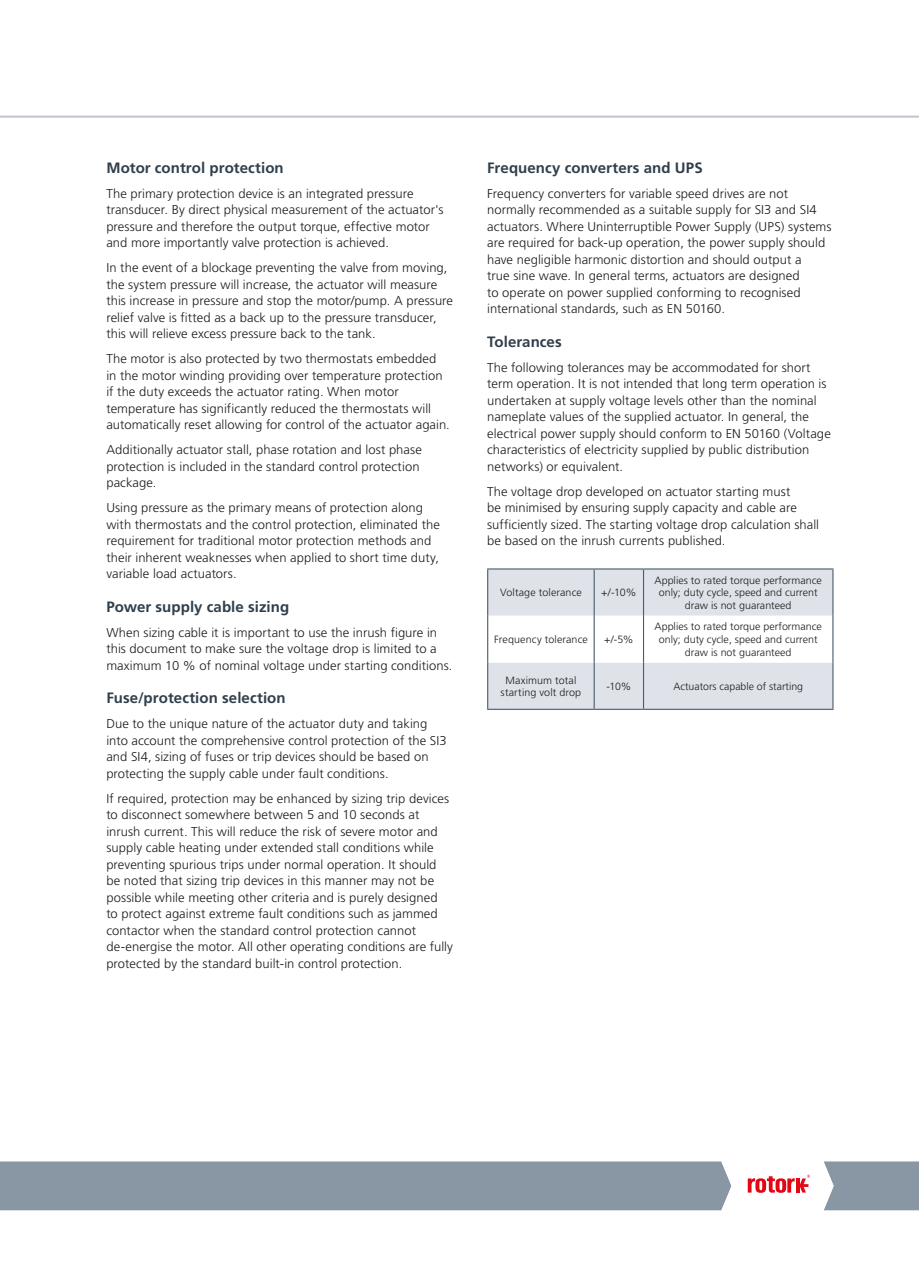
<style>
.page{position:relative;width:919px;height:1263px;background:#fff}
.page>*{position:absolute;margin:0;border:0;box-sizing:border-box;transform-origin:0 0}
.t1{font:700 15px "Frutiger LT Std";letter-spacing:.005em;color:#303f4c}
.t2{font:300 12.75px/16.5px "Frutiger LT Std";letter-spacing:.005em;color:#1d1d1b}
.t3{font:300 10.5px/12.6px "Frutiger LT Std";color:#1d1d1b;text-align:center}
</style>
<div class="page">
<hr style="left:0;top:116px;width:918px;height:2px;background:#c1c7d1">
<svg style="left:0;top:1161px;width:918px;height:49px"></svg>
<div style="left:488px;top:569px;width:344px;height:140px;background:#dfe3e9"></div>
<svg style="left:488px;top:616px;width:344px;height:46px"></svg>
<hr style="left:487px;top:568px;width:107px;height:1px;background:#485d6e">
<hr style="left:487px;top:569px;width:1px;height:47px;background:#485d6e">
<hr style="left:594px;top:568px;width:49px;height:1px;background:#485d6e">
<hr style="left:593px;top:569px;width:1px;height:47px;background:#485d6e">
<hr style="left:643px;top:568px;width:190px;height:1px;background:#485d6e">
<hr style="left:643px;top:569px;width:1px;height:47px;background:#485d6e">
<hr style="left:832px;top:569px;width:1px;height:47px;background:#485d6e">
<hr style="left:487px;top:616px;width:1px;height:46px;background:#485d6e">
<hr style="left:593px;top:616px;width:1px;height:46px;background:#485d6e">
<hr style="left:643px;top:616px;width:1px;height:46px;background:#485d6e">
<hr style="left:832px;top:616px;width:1px;height:46px;background:#485d6e">
<hr style="left:487px;top:662px;width:1px;height:47px;background:#485d6e">
<hr style="left:593px;top:662px;width:1px;height:47px;background:#485d6e">
<hr style="left:643px;top:662px;width:1px;height:47px;background:#485d6e">
<hr style="left:832px;top:662px;width:1px;height:47px;background:#485d6e">
<hr style="left:487px;top:709px;width:107px;height:1px;background:#485d6e">
<hr style="left:594px;top:709px;width:49px;height:1px;background:#485d6e">
<hr style="left:643px;top:709px;width:190px;height:1px;background:#485d6e">
<p class="t1" style="left:106px;top:159px;width:179px">Motor control protection</p>
<p class="t2" style="left:106px;top:185px;width:339px">The primary protection device is an integrated pressure transducer. By direct physical measurement of the actuator's pressure and therefore the output torque, effective motor and more importantly valve protection is achieved.</p>
<p class="t2" style="left:106px;top:260px;width:348px">In the event of a blockage preventing the valve from moving, the system pressure will increase, the actuator will measure this increase in pressure and stop the motor/pump. A pressure relief valve is fitted as a back up to the pressure transducer, this will relieve excess pressure back to the tank.</p>
<p class="t2" style="left:106px;top:351px;width:345px">The motor is also protected by two thermostats embedded<br>in the motor winding providing over temperature protection if the duty exceeds the actuator rating. When motor temperature has significantly reduced the thermostats will automatically reset allowing for control of the actuator again.</p>
<p class="t2" style="left:106px;top:442px;width:317px">Additionally actuator stall, phase rotation and lost phase protection is included in the standard control protection package.</p>
<p class="t2" style="left:106px;top:500px;width:335px">Using pressure as the primary means of protection along with thermostats and the control protection, eliminated the requirement for traditional motor protection methods and their inherent weaknesses when applied to short time duty, variable load actuators.</p>
<p class="t1" style="left:106px;top:598px;width:184px">Power supply cable sizing</p>
<p class="t2" style="left:106px;top:624px;width:347px">When sizing cable it is important to use the inrush figure in this document to make sure the voltage drop is limited to a maximum 10 % of nominal voltage under starting conditions.</p>
<p class="t1" style="left:106px;top:689px;width:181px">Fuse/protection selection</p>
<p class="t2" style="left:106px;top:716px;width:342px">Due to the unique nature of the actuator duty and taking into account the comprehensive control protection of the SI3 and SI4, sizing of fuses or trip devices should be based on protecting the supply cable under fault conditions.</p>
<p class="t2" style="left:106px;top:790px;width:348px">If required, protection may be enhanced by sizing trip devices to disconnect somewhere between 5 and 10 seconds at inrush current. This will reduce the risk of severe motor and supply cable heating under extended stall conditions while preventing spurious trips under normal operation. It should be noted that sizing trip devices in this manner may not be possible while meeting other criteria and is purely designed<br>to protect against extreme fault conditions such as jammed contactor when the standard control protection cannot de-energise the motor. All other operating conditions are fully protected by the standard built-in control protection.</p>
<p class="t1" style="left:487px;top:159px;width:217px">Frequency converters and UPS</p>
<p class="t2" style="left:487px;top:185px;width:346px">Frequency converters for variable speed drives are not normally recommended as a suitable supply for SI3 and SI4 actuators. Where Uninterruptible Power Supply (UPS) systems are required for back-up operation, the power supply should have negligible harmonic distortion and should output a<br>true sine wave. In general terms, actuators are designed<br>to operate on power supplied conforming to recognised international standards, such as EN 50160.</p>
<p class="t1" style="left:487px;top:333px;width:76px">Tolerances</p>
<p class="t2" style="left:487px;top:359px;width:345px">The following tolerances may be accommodated for short term operation. It is not intended that long term operation is undertaken at supply voltage levels other than the nominal nameplate values of the supplied actuator. In general, the electrical power supply should conform to EN 50160 (Voltage characteristics of electricity supplied by public distribution networks) or equivalent.</p>
<p class="t2" style="left:487px;top:483px;width:333px">The voltage drop developed on actuator starting must<br>be minimised by ensuring supply capacity and cable are sufficiently sized. The starting voltage drop calculation shall be based on the inrush currents published.</p>
<p class="t3" style="left:500px;top:586px;width:83px">Voltage tolerance</p>
<p class="t3" style="left:601px;top:586px;width:37px">+/-10%</p>
<p class="t3" style="left:494px;top:633px;width:95px">Frequency tolerance</p>
<p class="t3" style="left:604px;top:633px;width:31px">+/-5%</p>
<p class="t3" style="left:654px;top:574px;width:169px">Applies to rated torque performance only; duty cycle, speed and current draw is not guaranteed</p>
<p class="t3" style="left:654px;top:621px;width:169px">Applies to rated torque performance only; duty cycle, speed and current draw is not guaranteed</p>
<p class="t3" style="left:500px;top:674px;width:82px">Maximum total starting volt drop</p>
<p class="t3" style="left:606px;top:680px;width:26px">-10%</p>
<p class="t3" style="left:673px;top:680px;width:131px">Actuators capable of starting</p>
</div>
